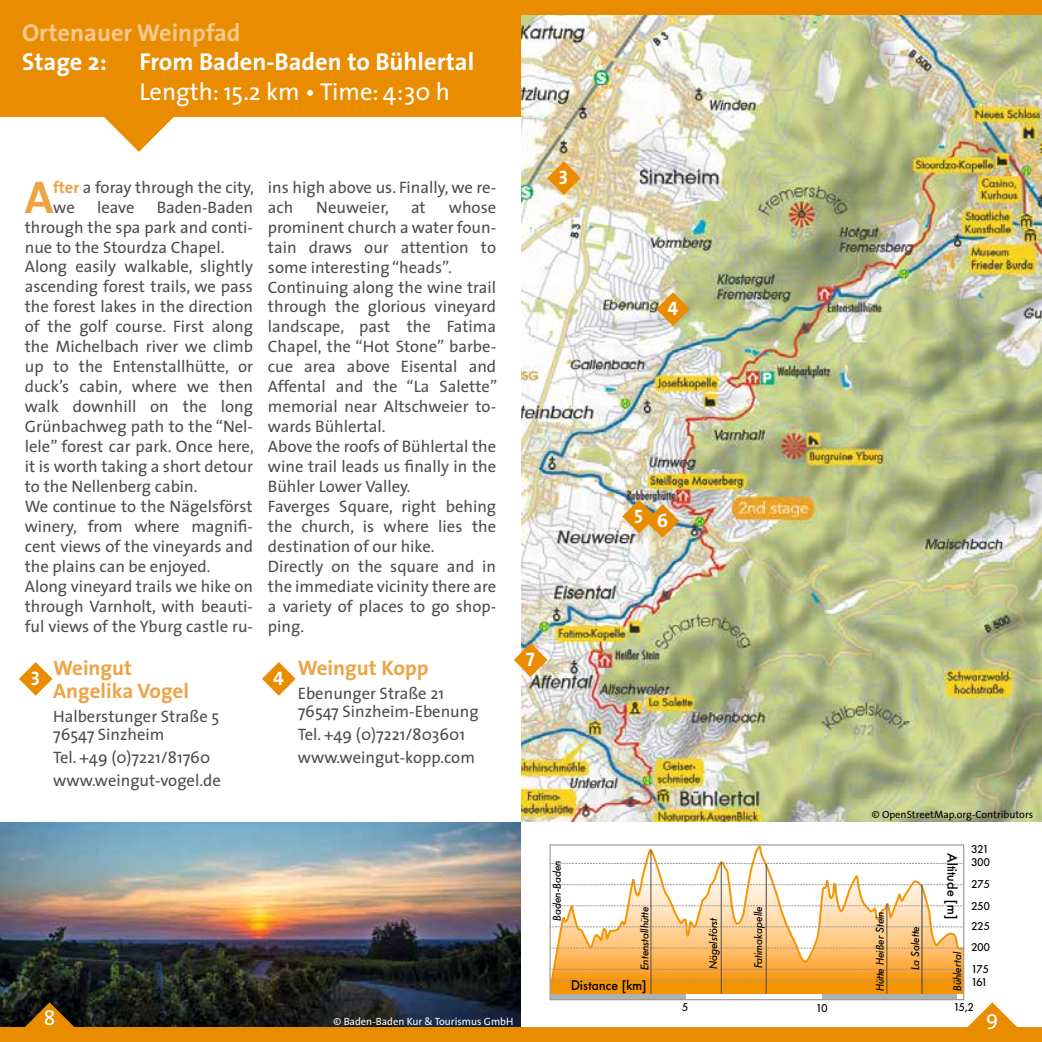
<style>
.page{position:relative;width:1042px;height:1042px;background:#fff}
.page>*{position:absolute;margin:0;border:0;box-sizing:border-box;transform-origin:0 0}
.t1{font:700 46.2px "The Sans";color:#eda445}
.t2{font:700 24.5px "The Sans";color:#fff}
.t3{font:24.5px "The Sans";color:#fff}
.t4{font:700 24.5px "The Sans";color:#f8c98e}
.t5{font:700 21px "The Sans";color:#eda445}
.t6{font:21px "The Sans";color:#fff}
.t7{font:19.6px "The Sans Bold Caps";color:#fff}
.t8{font:16.62px/19.9px "The Sans";color:#4e4e4d}
.t9{font:500 13.83px "Futura BQ";color:#000}
.t10{font:italic 500 11.2px "Futura BQ";color:#000}
.t11{font:500 11.2px "Futura BQ";color:#000}
.t12{font:10.5px "The Sans";color:#000}
.t13{font:10.5px "The Sans";color:#fff}
.s1{font-weight:700;color:#eda445}
</style>
<div class="page">
<img style="left:0;top:822px;width:521px;height:205px">
<img style="left:521px;top:15px;width:521px;height:807px">
<svg style="left:547px;top:161px;width:34px;height:34px"></svg>
<svg style="left:656px;top:292px;width:34px;height:34px"></svg>
<svg style="left:514px;top:643px;width:33px;height:34px"></svg>
<svg style="left:19px;top:662px;width:34px;height:34px"></svg>
<svg style="left:262px;top:662px;width:34px;height:34px"></svg>
<div style="left:0;top:0;width:1042px;height:15px;background:#e98c00"></div>
<div style="left:0;top:1027px;width:1042px;height:15px;background:#e98c00"></div>
<svg style="left:104px;top:117px;width:70px;height:35px"></svg>
<div style="left:0;top:0;width:521px;height:117px;background:#e98c00"></div>
<div style="left:551px;top:982px;width:411px;height:12px;background:#f59401"></div>
<svg style="left:551px;top:844px;width:414px;height:138px"></svg>
<svg style="left:551px;top:863px;width:411px;height:1px"></svg>
<svg style="left:551px;top:884px;width:411px;height:1px"></svg>
<svg style="left:551px;top:905px;width:411px;height:1px"></svg>
<svg style="left:551px;top:926px;width:411px;height:1px"></svg>
<svg style="left:551px;top:948px;width:411px;height:1px"></svg>
<svg style="left:551px;top:969px;width:411px;height:1px"></svg>
<svg style="left:551px;top:980px;width:411px;height:1px"></svg>
<hr style="left:650px;top:850px;width:1px;height:147px;background:#4e4e4d">
<hr style="left:721px;top:862px;width:1px;height:133px;background:#4e4e4d">
<hr style="left:921px;top:885px;width:1px;height:111px;background:#4e4e4d">
<hr style="left:886px;top:904px;width:1px;height:92px;background:#4e4e4d">
<hr style="left:766px;top:864px;width:1px;height:129px;background:#4e4e4d">
<div style="left:550px;top:994px;width:414px;height:6px;background:#afb0b0"></div>
<div style="left:686px;top:994px;width:135px;height:5px;background:#fff"></div>
<div style="left:549px;top:844px;width:415px;height:156px;border:1px solid #989999"></div>
<img style="left:622px;top:500px;width:57px;height:38px">
<svg style="left:25px;top:1002px;width:49px;height:25px"></svg>
<svg style="left:957px;top:994px;width:60px;height:33px"></svg>
<h2 class="t4" style="left:22px;top:12px;width:220px">Ortenauer Weinpfad</h2>
<h2 class="t2" style="left:22px;top:41px;width:86px">Stage 2:</h2>
<h2 class="t2" style="left:139px;top:41px;width:336px">From Baden-Baden to Bühlertal</h2>
<h2 class="t3" style="left:139px;top:71px;width:312px">Length: 15.2 km • Time: 4:30 h</h2>
<h1 class="t1" style="left:25px;top:158px;width:30px">A</h1>
<p class="t8" style="left:53px;top:177px;width:202px"><span class="s1">fter</span> a foray through the city, we</p>
<p class="t8" style="left:25px;top:196px;width:230px;text-indent:132px">Baden-Baden through the spa park and conti&shy;nue to the Stourdza Chapel.<br>Along easily walkable, slightly ascending forest trails, we pass the forest lakes in the direction of the golf course. First along the Michelbach river we climb up to the Entenstallhütte, or duck’s cabin, where we then walk downhill on the long<br>Grünbachweg path to the “Nel&shy;lele” forest car park. Once here, it is worth taking a short detour to the Nellenberg cabin.<br>We continue to the Nägelsförst winery, from where magnifi&shy;cent views of the vineyards and the plains can be enjoyed.<br>Along vineyard trails we hike on through Varnholt, with beauti&shy;ful views of the Yburg castle ru-</p>
<p class="t8" style="left:97px;top:196px;width:39px">leave</p>
<p class="t8" style="left:268px;top:177px;width:230px">ins high above us. Finally, we re&shy;ach</p>
<p class="t8" style="left:268px;top:197px;width:231px;text-indent:181px">whose prominent church a water foun&shy;tain draws our attention to some interesting “heads”.<br>Continuing along the wine trail through the glorious vineyard landscape, past the Fatima<br>Chapel, the “Hot Stone” barbe&shy;cue area above Eisental and<br>Affental and the “La Salette” memorial near Altschweier to&shy;wards Bühlertal.<br>Above the roofs of Bühlertal the wine trail leads us finally in the<br>Bühler Lower Valley.<br>Faverges Square, right behing the church, is where lies the destination of our hike.<br>Directly on the square and in the immediate vicinity there are a variety of places to go shop&shy;ping.</p>
<p class="t8" style="left:316px;top:197px;width:74px">Neuweier,</p>
<p class="t8" style="left:411px;top:197px;width:16px">at</p>
<p class="t5" style="left:53px;top:650px;width:81px">Weingut</p>
<p class="t7" style="left:31px;top:662px;width:11px">3</p>
<p class="t7" style="left:273px;top:662px;width:12px">4</p>
<p class="t5" style="left:53px;top:673px;width:137px">Angelika Vogel</p>
<p class="t8" style="left:53px;top:706px;width:168px;line-height:18.2px">Halberstunger Straße 5<br>76547 Sinzheim</p>
<p class="t8" style="left:53px;top:745px;width:169px;line-height:23.3px">Tel. +49 (0)7221/81760 www.weingut-vogel.de</p>
<p class="t5" style="left:298px;top:650px;width:132px">Weingut Kopp</p>
<p class="t8" style="left:298px;top:683px;width:182px;line-height:18.2px">Ebenunger Straße 21<br>76547 Sinzheim-Ebenung</p>
<p class="t8" style="left:298px;top:722px;width:179px;line-height:23.3px">Tel. +49 (0)7221/803601 www.weingut-kopp.com</p>
<p class="t7" style="left:559px;top:161px;width:11px">3</p>
<p class="t7" style="left:667px;top:292px;width:12px">4</p>
<p class="t7" style="left:526px;top:643px;width:10px">7</p>
<p class="t7" style="left:634px;top:502px;width:35px">5 6</p>
<p class="t10" style="left:550px;top:921px;width:62px;rotate:-90deg">Baden-Baden</p>
<p class="t12" style="left:872px;top:806px;width:163px">© OpenStreetMap.org-Contributors</p>
<p class="t10" style="left:638px;top:970px;width:65px;rotate:-90deg">Entenstallhütte</p>
<p class="t10" style="left:706px;top:969px;width:53px;rotate:-90deg">Nägelsförst</p>
<p class="t10" style="left:751px;top:968px;width:64px;rotate:-90deg">Fatimakapelle</p>
<p class="t10" style="left:873px;top:991px;width:82px;rotate:-90deg">Hütte Heißer Stein</p>
<p class="t9" style="left:571px;top:977px;width:77px">Distance [km]</p>
<p class="t10" style="left:908px;top:969px;width:45px;rotate:-90deg">La Salette</p>
<p class="t9" style="left:960px;top:853px;width:67px;rotate:90deg">Altitude [m]</p>
<p class="t10" style="left:950px;top:991px;width:41px;rotate:-90deg">Bühlertal</p>
<p class="t11" style="left:971px;top:842px;width:19px">321</p>
<p class="t11" style="left:971px;top:856px;width:20px">300</p>
<p class="t11" style="left:971px;top:878px;width:20px">275</p>
<p class="t11" style="left:971px;top:899px;width:20px">250</p>
<p class="t11" style="left:971px;top:919px;width:20px">225</p>
<p class="t11" style="left:971px;top:940px;width:20px">200</p>
<p class="t11" style="left:971px;top:962px;width:19px">175</p>
<p class="t11" style="left:971px;top:976px;width:18px">161</p>
<p class="t11" style="left:682px;top:1000px;width:8px">5</p>
<p class="t11" style="left:816px;top:1001px;width:13px">10</p>
<p class="t11" style="left:954px;top:1000px;width:22px">15,2</p>
<p class="t6" style="left:44px;top:1000px;width:13px">8</p>
<p class="t13" style="left:333px;top:1012px;width:182px">© Baden-Baden Kur &amp; Tourismus GmbH</p>
<p class="t6" style="left:986px;top:1000px;width:14px">9</p>
</div>
